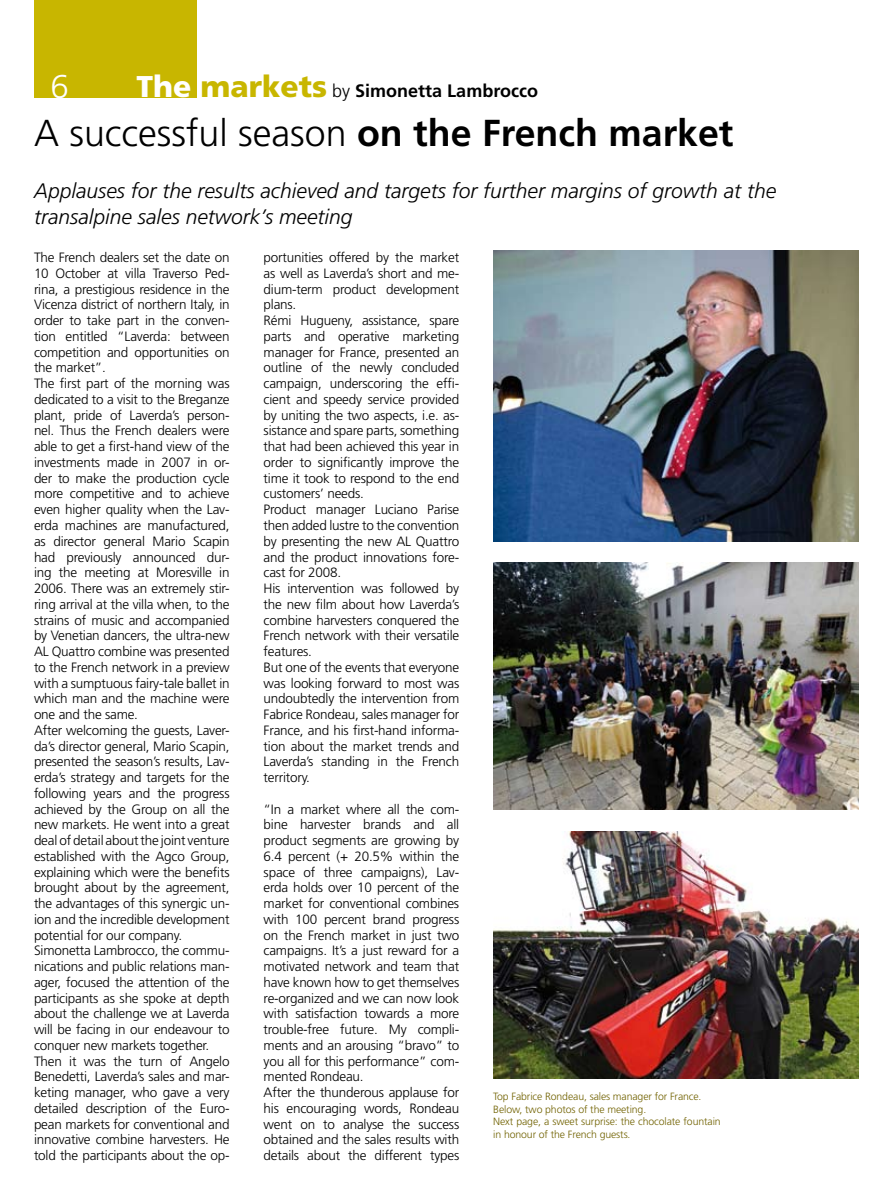
<style>
.page{position:relative;width:893px;height:1191px;background:#fff}
.page>*{position:absolute;margin:0;border:0;box-sizing:border-box;transform-origin:0 0}
.t1{font:300 37.5px "Frutiger";color:#000}
.t2{font:italic 300 21px/25.8px "Frutiger";color:#000}
.t3{font:700 18px "Frutiger";color:#000}
.t4{font:300 13.5px/15.8px "Frutiger";letter-spacing:-.015em;color:#000}
.t5{font:300 10.5px/12.6px "Frutiger";letter-spacing:-.01em;color:#716200}
.s1{font-weight:900;font-size:30px;color:#fff}
.s2{font-weight:900;font-size:30px;color:#c8b600}
.s3{font-weight:300}
.s4{font-weight:700}
</style>
<div class="page">
<div style="left:34px;top:0;width:162px;height:98px;background:#c8b600"></div>
<img style="left:493px;top:251px;width:366px;height:290px">
<img style="left:493px;top:563px;width:366px;height:247px">
<img style="left:493px;top:831px;width:366px;height:247px">
<h3 class="t3" style="left:136px;top:81px;width:403px"><span class="s1">The</span> <span class="s2">markets</span> <span class="s3">by</span> Simonetta Lambrocco</h3>
<h1 class="t1" style="left:34px;top:112px;width:701px">A successful season <span class="s4">on the French market</span></h1>
<h2 class="t2" style="left:34px;top:178px;width:744px">Applauses for the results achieved and targets for further margins of growth at the transalpine sales network’s meeting</h2>
<p class="t4" style="left:34px;top:249px;width:197px">The French dealers set the date on<br>10 October at villa Traverso Ped&shy;rina, a prestigious residence in the<br>Vicenza district of northern Italy, in order to take part in the conven&shy;tion entitled “Laverda: between competition and opportunities on the market”.<br>The first part of the morning was dedicated to a visit to the Breganze plant, pride of Laverda’s person&shy;nel. Thus the French dealers were able to get a first-hand view of the investments made in 2007 in or&shy;der to make the production cycle more competitive and to achieve even higher quality when the Lav&shy;erda machines are manufactured, as director general Mario Scapin had previously announced dur&shy;ing the meeting at Moresville in<br>2006. There was an extremely stir&shy;ring arrival at the villa when, to the strains of music and accompanied by Venetian dancers, the ultra-new<br>AL Quattro combine was presented to the French network in a preview with a sumptuous fairy-tale ballet in which man and the machine were one and the same.<br>After welcoming the guests, Laver&shy;da’s director general, Mario Scapin, presented the season’s results, Lav&shy;erda’s strategy and targets for the following years and the progress achieved by the Group on all the new markets. He went into a great deal of detail about the joint venture established with the Agco Group, explaining which were the benefits brought about by the agreement, the advantages of this synergic un&shy;ion and the incredible development potential for our company.<br>Simonetta Lambrocco, the commu&shy;nications and public relations man&shy;ager, focused the attention of the participants as she spoke at depth about the challenge we at Laverda will be facing in our endeavour to conquer new markets together.<br>Then it was the turn of Angelo<br>Benedetti, Laverda’s sales and mar&shy;keting manager, who gave a very detailed description of the Euro&shy;pean markets for conventional and innovative combine harvesters. He told the participants about the op-</p>
<p class="t4" style="left:264px;top:249px;width:197px">portunities offered by the market as well as Laverda’s short and me&shy;dium-term product development plans.<br>Rémi Hugueny, assistance, spare parts and operative marketing manager for France, presented an outline of the newly concluded campaign, underscoring the effi&shy;cient and speedy service provided by uniting the two aspects, i.e. as&shy;sistance and spare parts, something that had been achieved this year in order to significantly improve the time it took to respond to the end customers’ needs.<br>Product manager Luciano Parise then added lustre to the convention by presenting the new AL Quattro and the product innovations fore&shy;cast for 2008.<br>His intervention was followed by the new film about how Laverda’s combine harvesters conquered the<br>French network with their versatile features.<br>But one of the events that everyone was looking forward to most was undoubtedly the intervention from<br>Fabrice Rondeau, sales manager for<br>France, and his first-hand informa&shy;tion about the market trends and<br>Laverda’s standing in the French territory.</p>
<p class="t4" style="left:264px;top:801px;width:197px">“In a market where all the com&shy;bine harvester brands and all product segments are growing by<br>6.4 percent (+ 20.5% within the space of three campaigns), Lav&shy;erda holds over 10 percent of the market for conventional combines with 100 percent brand progress on the French market in just two campaigns. It’s a just reward for a motivated network and team that have known how to get themselves re-organized and we can now look with satisfaction towards a more trouble-free future. My compli&shy;ments and an arousing “bravo” to you all for this performance” com&shy;mented Rondeau.<br>After the thunderous applause for his encouraging words, Rondeau went on to analyse the success obtained and the sales results with details about the different types</p>
<p class="t5" style="left:493px;top:1090px;width:229px">Top Fabrice Rondeau, sales manager for France.<br>Below, two photos of the meeting.<br>Next page, a sweet surprise: the chocolate fountain in honour of the French guests.</p>
</div>
